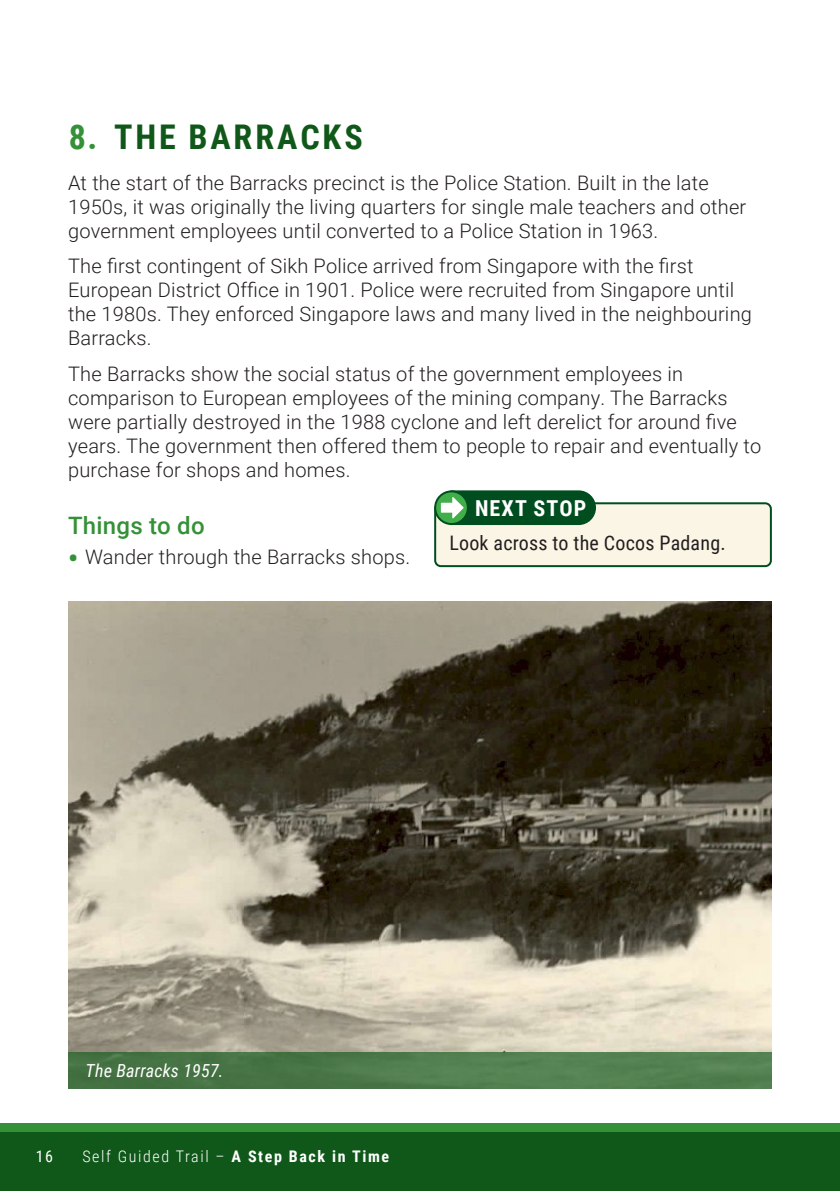
<style>
.page{position:relative;width:840px;height:1191px;background:#fff}
.page>*{position:absolute;margin:0;border:0;box-sizing:border-box;transform-origin:0 0}
.t1{font:700 34px "Roboto Condensed";letter-spacing:.085em;color:#0f5819}
.t2{font:500 24px "Roboto";letter-spacing:.01em;color:#359137}
.NEXT_STOP_Heading{font:700 22px "Roboto Condensed";letter-spacing:.05em;color:#fff}
.Body{font:300 20px/24px "Roboto";letter-spacing:.01em;color:#231f20}
.Next_body_text{font:20px "Roboto Condensed";letter-spacing:.01em;color:#231f20}
.Captions_Rev{font:italic 18px "Roboto Condensed";letter-spacing:.01em;color:#fff}
.t3{font:300 16px "Roboto Condensed";letter-spacing:.1em;color:#fff}
.t4{font:16px "Roboto Condensed";color:#fff}
.s1{color:#359137}
.s2{font-weight:700;font-size:28px;color:#359137}
.s3{font-weight:700}
</style>
<div class="page">
<div style="left:0;top:1125px;width:839px;height:66px;background:#0f5819"></div>
<div style="left:0;top:1123px;width:839px;height:8px;background:#359137"></div>
<img style="left:68px;top:601px;width:703px;height:488px">
<div style="left:435px;top:503px;width:335px;height:63px;background:#fbf5e5;border-radius:6px"></div>
<div style="left:434px;top:502px;width:337px;height:65px;border:2px solid #004e1f;border-radius:6px"></div>
<svg style="left:435px;top:491px;width:32px;height:33px"></svg>
<div style="left:434px;top:490px;width:34px;height:35px;border:2px solid #004e1f;border-radius:50%"></div>
<svg style="left:440px;top:490px;width:155px;height:35px;background:#196334"></svg>
<div style="left:69px;top:1052px;width:702px;height:37px;background:linear-gradient(to right,#437041,#598655)"></div>
<p class="t1" style="left:69px;top:113px;width:295px"><span class="s1">8.</span> THE BARRACKS</p>
<p class="Body" style="left:68px;top:170px;width:679px">At the start of the Barracks precinct is the Police Station. Built in the late<br>1950s, it was originally the living quarters for single male teachers and other government employees until converted to a Police Station in 1963.</p>
<p class="Body" style="left:68px;top:254px;width:685px">The first contingent of Sikh Police arrived from Singapore with the first European District Office in 1901. Police were recruited from Singapore until the 1980s. They enforced Singapore laws and many lived in the neighbouring Barracks.</p>
<p class="Body" style="left:68px;top:361px;width:694px">The Barracks show the social status of the government employees in comparison to European employees of the mining company. The Barracks were partially destroyed in the 1988 cyclone and left derelict for around five years. The government then offered them to people to repair and eventually to purchase for shops and homes.</p>
<h2 class="t2" style="left:68px;top:509px;width:138px">Things to do</h2>
<p class="Body" style="left:68px;top:544px;width:343px"><span class="s2">•</span> Wander through the Barracks shops.</p>
<p class="NEXT_STOP_Heading" style="left:475px;top:493px;width:113px">NEXT STOP</p>
<p class="Next_body_text" style="left:449px;top:529px;width:277px">Look across to the Cocos Padang.</p>
<p class="Captions_Rev" style="left:86px;top:1057px;width:139px">The Barracks 1957.</p>
<p class="t4" style="left:36px;top:1144px;width:19px">16</p>
<p class="t3" style="left:82px;top:1144px;width:308px">Self Guided Trail – <span class="s3">A Step Back in Time</span></p>
</div>
